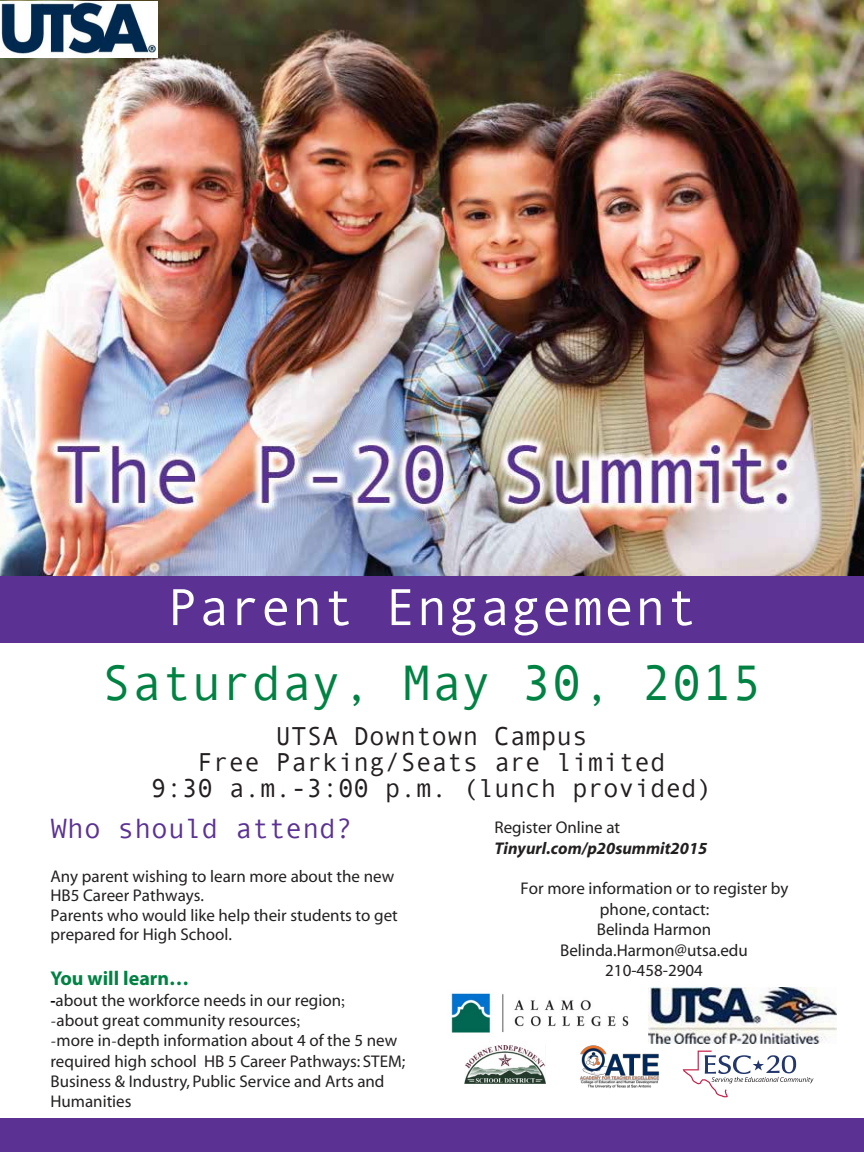
<style>
.page{position:relative;width:864px;height:1152px;background:#fff}
.page>*{position:absolute;margin:0;border:0;box-sizing:border-box;transform-origin:0 0}
.t1{font:52px "Andale Mono";color:#fff}
.t2{font:50px "Andale Mono";color:#008243}
.t3{font:28px "Andale Mono";color:#5b3293}
.t4{font:26px/26px "Andale Mono";color:#231f20;text-align:center}
.t5{font:700 20px "Myriad Pro";color:#008243}
.t6{font:17px/20.4px "Myriad";color:#232020}
.t7{font:italic 700 17px "Myriad";color:#232020}
.s1{font-family:"Myriad Pro";font-weight:700;font-size:16px;color:#000}
.s2{font-family:"Minion Pro"}
</style>
<div class="page">
<div style="left:0;top:576px;width:864px;height:66px;background:#5b3293"></div>
<div style="left:0;top:1119px;width:864px;height:33px;background:#5b3293"></div>
<svg style="left:683px;top:1051px;width:131px;height:46px"></svg>
<img style="left:0;top:0;width:864px;height:576px">
<img style="left:451px;top:993px;width:178px;height:40px">
<img style="left:464px;top:1046px;width:82px;height:38px">
<img style="left:580px;top:1045px;width:80px;height:43px">
<img style="left:648px;top:987px;width:188px;height:57px">
<img style="left:0;top:1px;width:157px;height:56px">
<h1 class="t1" style="left:167px;top:573px;width:532px">Parent Engagement</h1>
<h2 class="t2" style="left:102px;top:650px;width:662px">Saturday, May 30, 2015</h2>
<h3 class="t4" style="left:151px;top:722px;width:563px">UTSA Downtown Campus<br>Free Parking/Seats are limited<br>9:30 a.m.-3:00 p.m. (lunch provided)</h3>
<p class="t6" style="left:495px;top:818px;width:127px">Register Online at</p>
<p class="t7" style="left:495px;top:839px;width:214px">Tinyurl.com/p20summit2015</p>
<p class="t6" style="left:521px;top:879px;width:269px;text-align:center">For more information or to register by phone, contact:<br>Belinda Harmon<br>Belinda.Harmon@utsa.edu<br>210-458-2904</p>
<h3 class="t3" style="left:50px;top:810px;width:304px">Who should attend?</h3>
<p class="t6" style="left:50px;top:867px;width:349px;line-height:19.4px">Any parent wishing to learn more about the new HB5 Career Pathways.<br>Parents who would like help their students to get prepared for High School.</p>
<p class="t5" style="left:50px;top:965px;width:140px">You will learn…</p>
<p class="t6" style="left:50px;top:990px;width:356px"><span class="s1">-</span>about the workforce needs in our region<span class="s2">;<br>-</span>about great community resources<span class="s2">;<br>-</span>more in<span class="s2">-</span>depth information about 4 of the 5 new required high school HB 5 Career Pathways: STEM; Business &amp; Industry, Public Service and Arts and Humanities</p>
</div>
